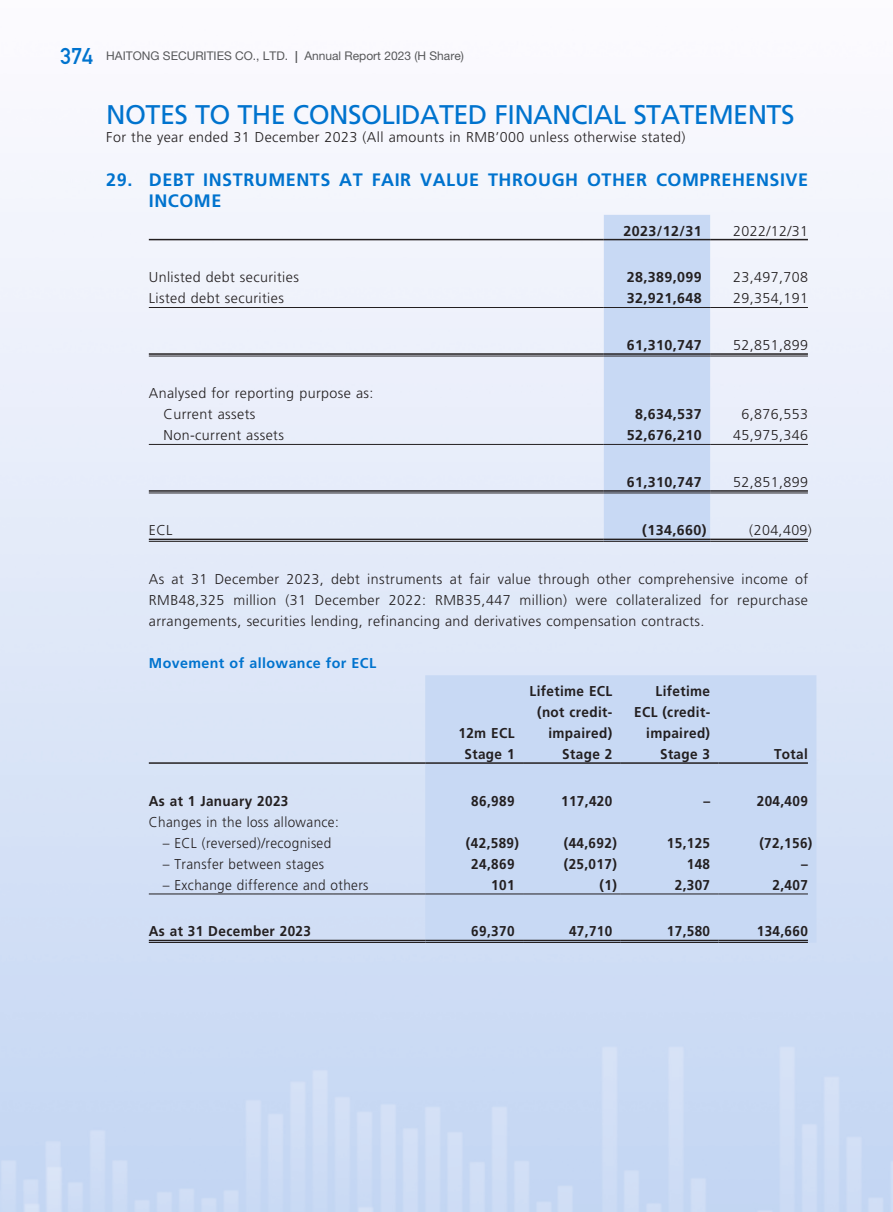
<style>
.page{position:relative;width:893px;height:1212px;background:#fff}
.page>*{position:absolute;margin:0;border:0;box-sizing:border-box;transform-origin:0 0}
.t1{font:27px "Frutiger LT Std";letter-spacing:-.02em;color:#0073ce}
.t2{font:700 18px/21px "Frutiger LT Std";letter-spacing:.03em;color:#0073ce}
.t3{font:300 14.25px/21px "Frutiger LT Std";letter-spacing:.03em;color:#231f20}
.t4{font:700 14.25px/21px "Frutiger LT Std";letter-spacing:.03em;color:#231f20;text-align:right;scale:.95 1}
.t5{font:300 14.25px "Frutiger LT Std";letter-spacing:.03em;color:#231f20;scale:.95 1}
.t6{font:700 14.25px "Frutiger LT Std";letter-spacing:.03em;color:#231f20}
.t7{font:700 14.25px "Frutiger LT Std";letter-spacing:.03em;color:#0073ce}
.t8{font:12px "Helvetica Neue LT Std";color:#57585a}
.s1{font-family:"DIN Mittelschrift Std";font-size:22.5px;color:#0073ce}
.s2{font-family:"Frutiger LT Std";font-weight:700}
</style>
<div class="page">
<div style="left:604px;top:215px;width:106px;height:326px;background:#c8d9f4"></div>
<hr style="left:149px;top:239px;width:455px;height:1px;background:#231f20">
<hr style="left:604px;top:239px;width:106px;height:1px;background:#231f20">
<hr style="left:710px;top:239px;width:98px;height:1px;background:#231f20">
<hr style="left:149px;top:307px;width:455px;height:1px;background:#231f20">
<hr style="left:604px;top:307px;width:106px;height:1px;background:#231f20">
<hr style="left:710px;top:307px;width:98px;height:1px;background:#231f20">
<hr style="left:149px;top:353px;width:455px;height:2px;background:#231f20">
<hr style="left:149px;top:356px;width:455px;height:1px;background:#231f20">
<hr style="left:604px;top:353px;width:106px;height:2px;background:#231f20">
<hr style="left:604px;top:356px;width:106px;height:1px;background:#231f20">
<hr style="left:710px;top:353px;width:98px;height:2px;background:#231f20">
<hr style="left:710px;top:356px;width:98px;height:1px;background:#231f20">
<hr style="left:149px;top:444px;width:455px;height:1px;background:#231f20">
<hr style="left:604px;top:444px;width:106px;height:1px;background:#231f20">
<hr style="left:710px;top:444px;width:98px;height:1px;background:#231f20">
<hr style="left:149px;top:490px;width:455px;height:2px;background:#231f20">
<hr style="left:149px;top:493px;width:455px;height:1px;background:#231f20">
<hr style="left:604px;top:490px;width:106px;height:2px;background:#231f20">
<hr style="left:604px;top:493px;width:106px;height:1px;background:#231f20">
<hr style="left:710px;top:490px;width:98px;height:2px;background:#231f20">
<hr style="left:710px;top:493px;width:98px;height:1px;background:#231f20">
<hr style="left:149px;top:539px;width:455px;height:1px;background:#231f20">
<hr style="left:149px;top:541px;width:455px;height:1px;background:#231f20">
<hr style="left:604px;top:539px;width:106px;height:1px;background:#231f20">
<hr style="left:604px;top:541px;width:106px;height:1px;background:#231f20">
<hr style="left:710px;top:539px;width:98px;height:1px;background:#231f20">
<hr style="left:710px;top:541px;width:98px;height:1px;background:#231f20">
<div style="left:425px;top:675px;width:391px;height:268px;background:#c8d9f4"></div>
<hr style="left:149px;top:762px;width:276px;height:2px;background:#231f20">
<hr style="left:425px;top:762px;width:98px;height:2px;background:#231f20">
<hr style="left:523px;top:762px;width:98px;height:2px;background:#231f20">
<hr style="left:621px;top:762px;width:98px;height:2px;background:#231f20">
<hr style="left:719px;top:762px;width:89px;height:2px;background:#231f20">
<hr style="left:149px;top:893px;width:276px;height:1px;background:#231f20">
<hr style="left:425px;top:893px;width:98px;height:1px;background:#231f20">
<hr style="left:523px;top:893px;width:98px;height:1px;background:#231f20">
<hr style="left:621px;top:893px;width:98px;height:1px;background:#231f20">
<hr style="left:719px;top:893px;width:89px;height:1px;background:#231f20">
<hr style="left:149px;top:940px;width:276px;height:1px;background:#231f20">
<hr style="left:149px;top:942px;width:276px;height:1px;background:#231f20">
<hr style="left:425px;top:940px;width:98px;height:1px;background:#231f20">
<hr style="left:425px;top:942px;width:98px;height:1px;background:#231f20">
<hr style="left:523px;top:940px;width:98px;height:1px;background:#231f20">
<hr style="left:523px;top:942px;width:98px;height:1px;background:#231f20">
<hr style="left:621px;top:940px;width:98px;height:1px;background:#231f20">
<hr style="left:621px;top:942px;width:98px;height:1px;background:#231f20">
<hr style="left:719px;top:940px;width:89px;height:1px;background:#231f20">
<hr style="left:719px;top:942px;width:89px;height:1px;background:#231f20">
<p class="t8" style="left:60px;top:49px;width:405px"><span class="s1">374</span> HAITONG SECURITIES CO., LTD. <span class="s2">|</span> Annual Report 2023 (H Share)</p>
<h1 class="t1" style="left:106px;top:99px;width:690px">NOTES TO THE CONSOLIDATED FINANCIAL STATEMENTS</h1>
<p class="t3" style="left:106px;top:127px;width:580px">For the year ended 31 December 2023 (All amounts in RMB’000 unless otherwise stated)</p>
<p class="t2" style="left:149px;top:169px;width:661px;text-indent:-43px">29. DEBT INSTRUMENTS AT FAIR VALUE THROUGH OTHER COMPREHENSIVE<br>INCOME</p>
<p class="t6" style="left:624px;top:222px;width:80px">2023/12/31</p>
<p class="t3" style="left:733px;top:221px;width:76px">2022/12/31</p>
<p class="t3" style="left:149px;top:267px;width:152px">Unlisted debt securities</p>
<p class="t6" style="left:627px;top:269px;width:76px">28,389,099</p>
<p class="t3" style="left:733px;top:267px;width:76px">23,497,708</p>
<p class="t3" style="left:149px;top:288px;width:137px">Listed debt securities</p>
<p class="t6" style="left:627px;top:290px;width:76px">32,921,648</p>
<p class="t3" style="left:733px;top:288px;width:76px">29,354,191</p>
<p class="t6" style="left:627px;top:337px;width:76px">61,310,747</p>
<p class="t3" style="left:733px;top:335px;width:76px">52,851,899</p>
<p class="t3" style="left:163px;top:383px;width:211px;text-indent:-15px">Analysed for reporting purpose as:<br>Current assets</p>
<p class="t6" style="left:635px;top:406px;width:68px">8,634,537</p>
<p class="t3" style="left:741px;top:404px;width:68px">6,876,553</p>
<p class="t3" style="left:163px;top:425px;width:122px">Non-current assets</p>
<p class="t6" style="left:627px;top:427px;width:76px">52,676,210</p>
<p class="t3" style="left:733px;top:425px;width:76px">45,975,346</p>
<p class="t6" style="left:627px;top:473px;width:76px">61,310,747</p>
<p class="t3" style="left:733px;top:472px;width:76px">52,851,899</p>
<p class="t3" style="left:149px;top:520px;width:25px">ECL</p>
<p class="t6" style="left:642px;top:522px;width:66px">(134,660)</p>
<p class="t3" style="left:749px;top:520px;width:64px">(204,409)</p>
<p class="t3" style="left:149px;top:568px;width:661px;text-align:justify">As at 31 December 2023, debt instruments at fair value through other comprehensive income of RMB48,325 million (31 December 2022: RMB35,447 million) were collateralized for repurchase arrangements, securities lending, refinancing and derivatives compensation contracts.</p>
<p class="t7" style="left:149px;top:654px;width:229px">Movement of allowance for ECL</p>
<p class="t4" style="left:458px;top:723px;width:61px">12m ECL</p>
<p class="t4" style="left:530px;top:681px;width:89px">Lifetime ECL (not credit&shy;impaired)</p>
<p class="t4" style="left:634px;top:681px;width:81px">Lifetime<br>ECL (credit&shy;impaired)</p>
<p class="t4" style="left:464px;top:744px;width:54px">Stage 1</p>
<p class="t4" style="left:562px;top:744px;width:54px">Stage 2</p>
<p class="t4" style="left:660px;top:744px;width:54px">Stage 3</p>
<p class="t4" style="left:774px;top:744px;width:37px">Total</p>
<p class="t4" style="left:149px;top:790px;width:148px">As at 1 January 2023</p>
<p class="t4" style="left:471px;top:790px;width:47px">86,989</p>
<p class="t4" style="left:561px;top:790px;width:55px">117,420</p>
<p class="t4" style="left:703px;top:790px;width:9px">–</p>
<p class="t4" style="left:757px;top:790px;width:55px">204,409</p>
<p class="t5" style="left:149px;top:814px;width:202px">Changes in the loss allowance:</p>
<p class="t5" style="left:163px;top:835px;width:179px">– ECL (reversed)/recognised</p>
<p class="t4" style="left:466px;top:832px;width:57px">(42,589)</p>
<p class="t4" style="left:564px;top:832px;width:57px">(44,692)</p>
<p class="t4" style="left:667px;top:832px;width:47px">15,125</p>
<p class="t4" style="left:759px;top:832px;width:57px">(72,156)</p>
<p class="t5" style="left:163px;top:856px;width:171px">– Transfer between stages</p>
<p class="t4" style="left:471px;top:853px;width:47px">24,869</p>
<p class="t4" style="left:564px;top:853px;width:57px">(25,017)</p>
<p class="t4" style="left:687px;top:853px;width:26px">148</p>
<p class="t4" style="left:801px;top:853px;width:9px">–</p>
<p class="t5" style="left:163px;top:877px;width:218px">– Exchange difference and others</p>
<p class="t4" style="left:491px;top:874px;width:26px">101</p>
<p class="t4" style="left:599px;top:874px;width:20px">(1)</p>
<p class="t4" style="left:675px;top:874px;width:39px">2,307</p>
<p class="t4" style="left:772px;top:874px;width:39px">2,407</p>
<p class="t4" style="left:149px;top:921px;width:172px">As at 31 December 2023</p>
<p class="t4" style="left:471px;top:921px;width:47px">69,370</p>
<p class="t4" style="left:569px;top:921px;width:47px">47,710</p>
<p class="t4" style="left:667px;top:921px;width:47px">17,580</p>
<p class="t4" style="left:757px;top:921px;width:55px">134,660</p>
</div>
